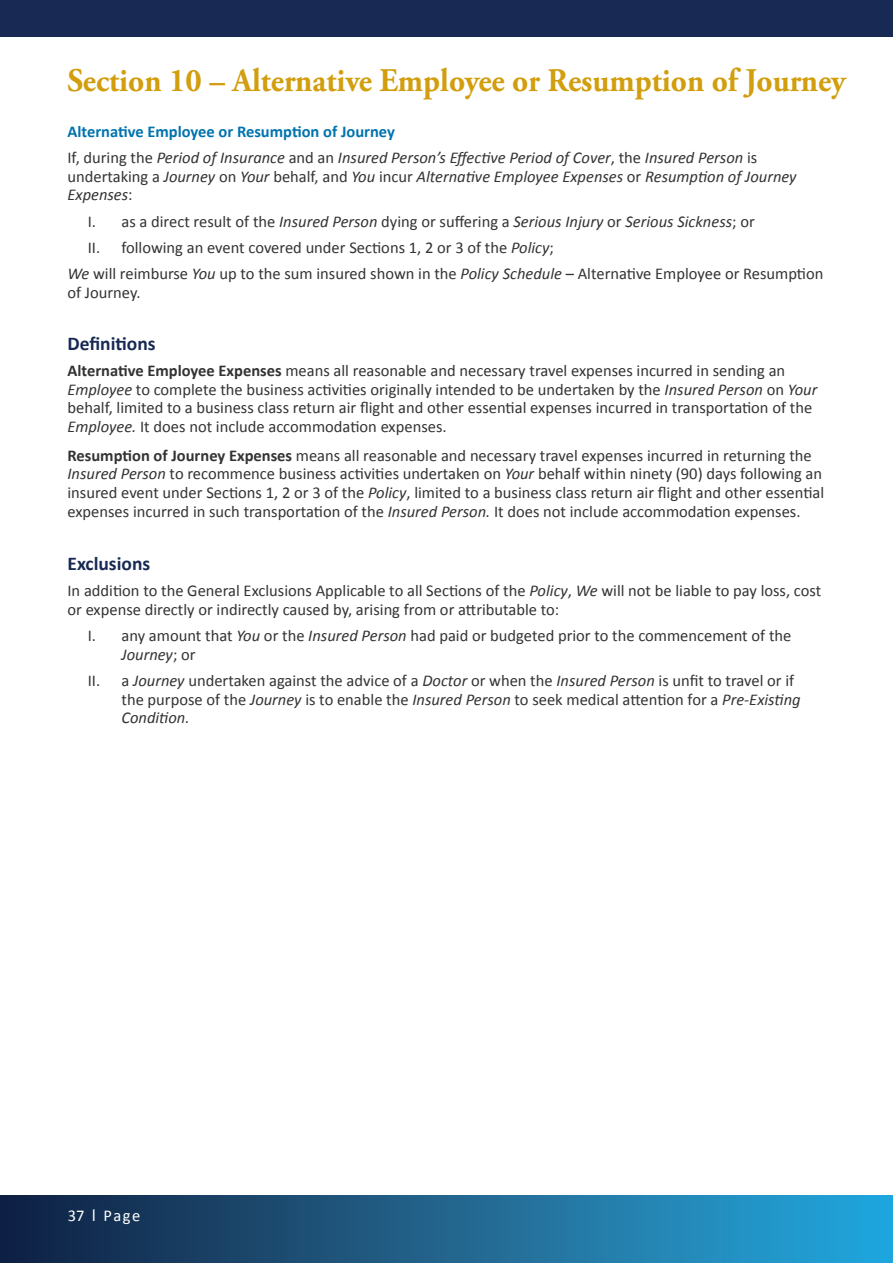
<style>
.page{position:relative;width:893px;height:1263px;background:#fff}
.page>*{position:absolute;margin:0;border:0;box-sizing:border-box;transform-origin:0 0}
.t1{font:700 33px "Adobe Garamond Pro";color:#d29e0e;scale:.95 1}
.t2{font:700 19.5px "Calibri";color:#182a54}
.t3{font:16.5px/18.8px "Calibri";color:#333334}
.t4{font:italic 16.5px/26.2px "Calibri";color:#333334}
.t5{font:16.5px "Calibri";letter-spacing:.085em;color:#fff}
.s1{font-weight:700;font-style:normal;color:#0073ae}
.s2{font-style:normal}
.s3{font-style:italic}
.s4{font-weight:700}
.s5{font-size:18.6px}
</style>
<div class="page">
<div style="left:0;top:0;width:893px;height:37px;background:#182a54"></div>
<div style="left:0;top:1195px;width:893px;height:68px;background:linear-gradient(to right,#152040,#28a9de)"></div>
<h1 class="t1" style="left:68px;top:62px;width:821px">Section 10 – Alternative Employee or Resumption of Journey</h1>
<p class="t4" style="left:68px;top:117px;width:691px"><span class="s1">Alternative Employee or Resumption of Journey<br></span><span class="s2">If, during the</span> Period of Insurance <span class="s2">and an</span> Insured Person’s Effective Period of Cover<span class="s2">, the</span> Insured Person <span class="s2">is</span></p>
<p class="t4" style="left:67px;top:166px;width:731px;line-height:18.8px"><span class="s2">undertaking a</span> Journey <span class="s2">on</span> Your <span class="s2">behalf, and</span> You <span class="s2">incur</span> Alternative Employee Expenses <span class="s2">or</span> Resumption of Journey<br>Expenses<span class="s2">:</span></p>
<p class="t3" style="left:88px;top:211px;width:669px">I. as a direct result of the <span class="s3">Insured Person</span> dying or suffering a <span class="s3">Serious Injury</span> or <span class="s3">Serious Sickness</span>; or</p>
<p class="t3" style="left:88px;top:237px;width:468px">II. following an event covered under Sections 1, 2 or 3 of the <span class="s3">Policy</span>;</p>
<p class="t3" style="left:67px;top:264px;width:757px"><span class="s3">We</span> will reimburse <span class="s3">You</span> up to the sum insured shown in the <span class="s3">Policy Schedule</span> – Alternative Employee or Resumption</p>
<p class="t3" style="left:67px;top:282px;width:75px">of Journey.</p>
<p class="t2" style="left:68px;top:331px;width:90px">Definitions</p>
<p class="t3" style="left:68px;top:360px;width:751px"><span class="s4">Alternative Employee Expenses</span> means all reasonable and necessary travel expenses incurred in sending an <span class="s3">Employee</span> to complete the business activities originally intended to be undertaken by the <span class="s3">Insured Person</span> on <span class="s3">Your </span>behalf, limited to a business class return air flight and other essential expenses incurred in transportation of the <span class="s3">Employee.</span> It does not include accommodation expenses.</p>
<p class="t3" style="left:68px;top:445px;width:758px"><span class="s4">Resumption of Journey Expenses</span> means all reasonable and necessary travel expenses incurred in returning the <span class="s3">Insured Person</span> to recommence business activities undertaken on <span class="s3">Your</span> behalf within ninety (90) days following an insured event under Sections 1, 2 or 3 of the <span class="s3">Policy</span>, limited to a business class return air flight and other essential expenses incurred in such transportation of the <span class="s3">Insured Person.</span> It does not include accommodation expenses.</p>
<p class="t2" style="left:68px;top:551px;width:84px">Exclusions</p>
<p class="t3" style="left:68px;top:580px;width:755px">In addition to the General Exclusions Applicable to all Sections of the <span class="s3">Policy</span>, <span class="s3">We</span> will not be liable to pay loss, cost or expense directly or indirectly caused by, arising from or attributable to:</p>
<p class="t3" style="left:121px;top:625px;width:671px;text-indent:-34px">I. any amount that <span class="s3">You</span> or the <span class="s3">Insured Person</span> had paid or budgeted prior to the commencement of the<br><span class="s3">Journey</span>; or</p>
<p class="t3" style="left:121px;top:670px;width:681px;text-indent:-34px">II. a <span class="s3">Journey</span> undertaken against the advice of a <span class="s3">Doctor</span> or when the <span class="s3">Insured Person</span> is unfit to travel or if the purpose of the <span class="s3">Journey</span> is to enable the <span class="s3">Insured Person</span> to seek medical attention for a <span class="s3">Pre-Existing<br>Condition.</span></p>
<p class="t5" style="left:68px;top:1206px;width:74px">37 <span class="s5">I</span> Page</p>
</div>
